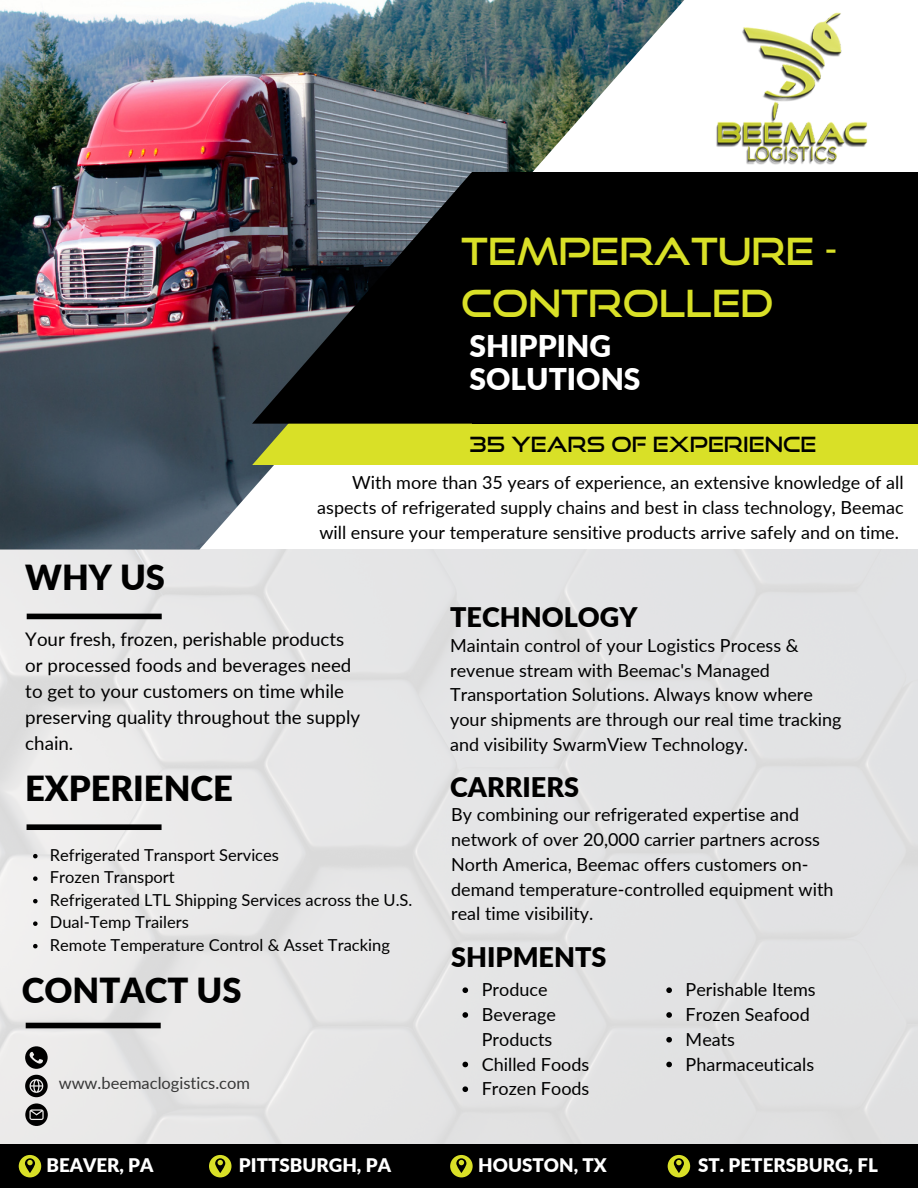
<style>
.page{position:relative;width:918px;height:1188px;background:#fff}
.page>*{position:absolute;margin:0;border:0;box-sizing:border-box;transform-origin:0 0}
.t1{font:37.5px/51.8px "Good Times Rg";color:#d9e027}
.t2{font:900 34.5px "Lato";color:#000}
.t3{font:900 30px "Lato";color:#fff}
.t4{font:900 27px "Lato";color:#000}
.t5{font:21px "Good Times Rg";color:#000}
.t6{font:18.75px/25.8px "Lato";color:#000}
.t7{font:900 18.75px "Lato";color:#fff}
.t8{font:18px/24.8px "Lato";color:#000}
.t9{font:16.5px "Lato";color:#000}
.t10{font:16.5px "Lato";color:#373737}
</style>
<div class="page">
<img style="left:0;top:9px;width:224px;height:541px">
<img style="left:224px;top:0;width:507px;height:550px">
<div style="left:472px;top:213px;width:446px;height:252px;background:#d9e027"></div>
<svg style="left:252px;top:424px;width:220px;height:41px;background:#cbd32b"></svg>
<div style="left:472px;top:172px;width:446px;height:252px;background:#000"></div>
<svg style="left:252px;top:172px;width:220px;height:252px;background:#27282d"></svg>
<div style="left:0;top:1144px;width:918px;height:44px;background:#000"></div>
<svg style="left:19px;top:1155px;width:22px;height:22px"></svg>
<img style="left:709px;top:7px;width:159px;height:158px">
<svg style="left:33px;top:854px;width:5px;height:4px"></svg>
<svg style="left:33px;top:876px;width:5px;height:5px"></svg>
<svg style="left:33px;top:899px;width:5px;height:4px"></svg>
<svg style="left:33px;top:921px;width:5px;height:5px"></svg>
<svg style="left:33px;top:944px;width:5px;height:4px"></svg>
<svg style="left:209px;top:1155px;width:22px;height:22px"></svg>
<svg style="left:450px;top:1155px;width:23px;height:22px"></svg>
<svg style="left:668px;top:1155px;width:22px;height:22px"></svg>
<div style="left:27px;top:614px;width:135px;height:5px;background:#000"></div>
<svg style="left:25px;top:1046px;width:23px;height:23px"></svg>
<svg style="left:25px;top:1075px;width:23px;height:22px"></svg>
<svg style="left:25px;top:1103px;width:23px;height:23px"></svg>
<div style="left:26px;top:1023px;width:135px;height:5px;background:#000"></div>
<svg style="left:462px;top:987px;width:6px;height:6px"></svg>
<svg style="left:462px;top:1012px;width:6px;height:6px"></svg>
<svg style="left:462px;top:1062px;width:6px;height:5px"></svg>
<svg style="left:462px;top:1086px;width:6px;height:6px"></svg>
<svg style="left:666px;top:987px;width:6px;height:6px"></svg>
<svg style="left:666px;top:1012px;width:6px;height:6px"></svg>
<svg style="left:666px;top:1037px;width:6px;height:6px"></svg>
<svg style="left:666px;top:1062px;width:6px;height:5px"></svg>
<div style="left:27px;top:824px;width:135px;height:6px;background:#000"></div>
<p class="t1" style="left:461px;top:224px;width:377px">TEMPERATURE -<br>CONTROLLED</p>
<p class="t3" style="left:469px;top:328px;width:143px">SHIPPING</p>
<p class="t3" style="left:469px;top:360px;width:173px">SOLUTIONS</p>
<p class="t5" style="left:469px;top:431px;width:349px">35 YEARS OF EXPERIENCE</p>
<p class="t2" style="left:25px;top:556px;width:141px">WHY US</p>
<p class="t8" style="left:317px;top:470px;width:588px;text-align:justify;text-indent:35px">With more than 35 years of experience, an extensive knowledge of all aspects of refrigerated supply chains and best in class technology, Beemac will ensure your temperature sensitive products arrive safely and on time.</p>
<p class="t6" style="left:25px;top:626px;width:336px">Your fresh, frozen, perishable products or processed foods and beverages need to get to your customers on time while preserving quality throughout the supply chain.</p>
<p class="t2" style="left:25px;top:767px;width:209px">EXPERIENCE</p>
<p class="t9" style="left:50px;top:844px;width:231px">Refrigerated Transport Services</p>
<p class="t9" style="left:50px;top:867px;width:127px">Frozen Transport</p>
<p class="t9" style="left:50px;top:889px;width:364px">Refrigerated LTL Shipping Services across the U.S.</p>
<p class="t9" style="left:50px;top:912px;width:141px">Dual-Temp Trailers</p>
<p class="t9" style="left:50px;top:934px;width:342px">Remote Temperature Control &amp; Asset Tracking</p>
<p class="t2" style="left:22px;top:969px;width:221px">CONTACT US</p>
<p class="t10" style="left:59px;top:1073px;width:193px">www.beemaclogistics.com</p>
<p class="t4" style="left:450px;top:600px;width:189px">TECHNOLOGY</p>
<p class="t8" style="left:450px;top:633px;width:393px">Maintain control of your Logistics Process &amp; revenue stream with Beemac's Managed Transportation Solutions. Always know where your shipments are through our real time tracking and visibility SwarmView Technology.</p>
<p class="t4" style="left:450px;top:770px;width:130px">CARRIERS</p>
<p class="t8" style="left:451px;top:802px;width:384px">By combining our refrigerated expertise and network of over 20,000 carrier partners across North America, Beemac offers customers on&shy;demand temperature-controlled equipment with real time visibility.</p>
<p class="t4" style="left:451px;top:940px;width:157px">SHIPMENTS</p>
<p class="t8" style="left:482px;top:977px;width:67px">Produce</p>
<p class="t8" style="left:482px;top:1002px;width:76px">Beverage<br>Products</p>
<p class="t8" style="left:482px;top:1051px;width:109px">Chilled Foods</p>
<p class="t8" style="left:482px;top:1076px;width:109px">Frozen Foods</p>
<p class="t8" style="left:686px;top:977px;width:132px">Perishable Items</p>
<p class="t8" style="left:686px;top:1002px;width:126px">Frozen Seafood</p>
<p class="t8" style="left:686px;top:1027px;width:51px">Meats</p>
<p class="t8" style="left:686px;top:1051px;width:130px">Pharmaceuticals</p>
<p class="t7" style="left:46px;top:1154px;width:109px">BEAVER, PA</p>
<p class="t7" style="left:239px;top:1154px;width:154px">PITTSBURGH, PA</p>
<p class="t7" style="left:478px;top:1154px;width:130px">HOUSTON, TX</p>
<p class="t7" style="left:698px;top:1154px;width:181px">ST. PETERSBURG, FL</p>
</div>
